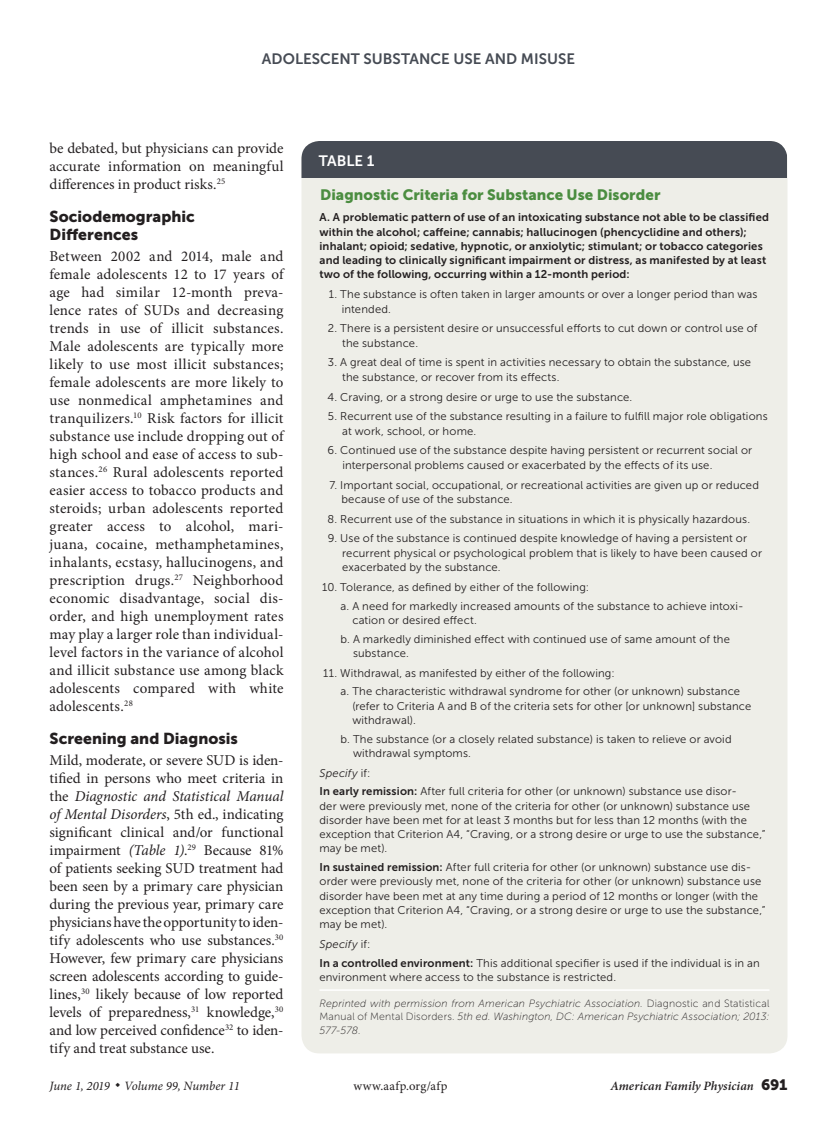
<style>
.page{position:relative;width:837px;height:1134px;background:#fff}
.page>*{position:absolute;margin:0;border:0;box-sizing:border-box;transform-origin:0 0}
.head1{font:15.75px/18px "Museo Sans 900";letter-spacing:.005em;color:#231f20}
.body_noindent{font:15px/18px "Minion Pro";letter-spacing:.005em;color:#231f20;text-align:justify}
.body_text{font:15px/18px "Minion Pro";letter-spacing:.005em;color:#231f20;text-align:justify}
.table_title{font:15px "Museo Sans 900";letter-spacing:.005em;color:#4b8d40}
.t1{font:15px "Museo Sans 700";color:#464b54}
.table{font:15px "Museo Sans 700";color:#fff}
.t2{font:italic 12.75px "Minion Pro";color:#231f20}
.t3{font:italic 600 12.75px "Minion Pro";letter-spacing:.005em;color:#231f20}
.t4{font:12.75px "Minion Pro";letter-spacing:.03em;color:#231f20}
.table_data_last_col{font:11.25px/14.2px "Museo Sans 300";letter-spacing:.015em;color:#231f20}
.table_data_indent{font:11.25px/14.2px "Museo Sans 300";letter-spacing:.015em;color:#231f20}
.table_data_last_col-2{font:11.25px/14.2px "Museo Sans 700";letter-spacing:.015em;color:#231f20}
.table_data_last_col-3{font:italic 11.25px "Museo Sans 300";letter-spacing:.015em;color:#231f20}
.table_fig_note{font:italic 10.5px/13.5px "Museo Sans 100";letter-spacing:.015em;color:#231f20;text-align:justify}
.s1{font-style:italic}
.s2{font-style:normal}
.s3{font-family:"Museo Sans 700"}
.s4{font-family:"Museo Sans 900";font-weight:400;font-style:normal;font-size:15px}
</style>
<div class="page">
<div style="left:302px;top:141px;width:486px;height:912px;background:#eeeee8;border-radius:18px"></div>
<hr style="left:320px;top:989px;width:450px;height:2px;background:#fff">
<div style="left:302px;top:141px;width:486px;height:37px;background:#464b54"></div>
<h2 class="t1" style="left:262px;top:50px;width:315px">ADOLESCENT SUBSTANCE USE AND MISUSE</h2>
<p class="body_text" style="left:50px;top:139px;width:236px">be debated, but physicians can provide accurate information on meaningful differences in product risks.<sup>25</sup></p>
<p class="head1" style="left:50px;top:207px;width:147px">Sociodemographic<br>Differences</p>
<p class="body_noindent" style="left:50px;top:247px;width:236px">Between 2002 and 2014, male and female adolescents 12 to 17 years of age had similar 12-month preva&shy;lence rates of SUDs and decreasing trends in use of illicit substances.<br>Male adolescents are typically more likely to use most illicit substances; female adolescents are more likely to use nonmedical amphetamines and tranquilizers.<sup>10</sup> Risk factors for illicit substance use include dropping out of high school and ease of access to sub&shy;stances.<sup>26</sup> Rural adolescents reported easier access to tobacco products and steroids; urban adolescents reported greater access to alcohol, mari&shy;juana, cocaine, methamphetamines, inhalants, ecstasy, hallucinogens, and prescription drugs.<sup>27</sup> Neighborhood economic disadvantage, social dis&shy;order, and high unemployment rates may play a larger role than individual&shy;level factors in the variance of alcohol and illicit substance use among black adolescents compared with white adolescents.<sup>28</sup></p>
<p class="head1" style="left:50px;top:729px;width:190px">Screening and Diagnosis</p>
<p class="body_noindent" style="left:50px;top:751px;width:236px">Mild, moderate, or severe SUD is iden&shy;tified in persons who meet criteria in the <span class="s1">Diagnostic and Statistical Manual of Mental Disorders</span>, 5th ed., indicating significant clinical and/or functional impairment <span class="s1">(Table 1)</span>.<sup>29</sup> Because 81% of patients seeking SUD treatment had been seen by a primary care physician during the previous year, primary care physicians have the opportunity to iden&shy;tify adolescents who use substances.<sup>30<br></sup>However, few primary care physicians screen adolescents according to guide&shy;lines,<sup>30</sup> likely because of low reported levels of preparedness,<sup>31</sup> knowledge,<sup>30 </sup>and low perceived confidence<sup>32</sup> to iden&shy;tify and treat substance use.</p>
<p class="table" style="left:319px;top:152px;width:57px">TABLE 1</p>
<p class="table_title" style="left:320px;top:186px;width:342px">Diagnostic Criteria for Substance Use Disorder</p>
<p class="table_data_last_col-2" style="left:320px;top:210px;width:451px">A. A problematic pattern of use of an intoxicating substance not able to be classified within the alcohol; caffeine; cannabis; hallucinogen (phencyclidine and others); inhalant; opioid; sedative, hypnotic, or anxiolytic; stimulant; or tobacco categories and leading to clinically significant impairment or distress, as manifested by at least two of the following, occurring within a 12-month period:</p>
<p class="table_data_last_col" style="left:342px;top:287px;width:417px;text-indent:-13px">1. The substance is often taken in larger amounts or over a longer period than was intended.</p>
<p class="table_data_last_col" style="left:342px;top:321px;width:417px;text-indent:-14px">2. There is a persistent desire or unsuccessful efforts to cut down or control use of the substance.</p>
<p class="table_data_last_col" style="left:342px;top:356px;width:410px;text-indent:-14px">3. A great deal of time is spent in activities necessary to obtain the substance, use the substance, or recover from its effects.</p>
<p class="table_data_last_col" style="left:328px;top:390px;width:306px">4. Craving, or a strong desire or urge to use the substance.</p>
<p class="table_data_last_col" style="left:342px;top:409px;width:427px;text-indent:-14px">5. Recurrent use of the substance resulting in a failure to fulfill major role obligations at work, school, or home.</p>
<p class="table_data_last_col" style="left:342px;top:444px;width:411px;text-indent:-15px">6. Continued use of the substance despite having persistent or recurrent social or interpersonal problems caused or exacerbated by the effects of its use.</p>
<p class="table_data_last_col" style="left:341px;top:478px;width:419px;text-indent:-12px">7. Important social, occupational, or recreational activities are given up or reduced because of use of the substance.</p>
<p class="table_data_last_col" style="left:327px;top:512px;width:424px">8. Recurrent use of the substance in situations in which it is physically hazardous.</p>
<p class="table_data_last_col" style="left:342px;top:532px;width:421px;text-indent:-14px">9. Use of the substance is continued despite knowledge of having a persistent or recurrent physical or psychological problem that is likely to have been caused or exacerbated by the substance.</p>
<p class="table_data_last_col" style="left:322px;top:580px;width:268px">10. Tolerance, as defined by either of the following:</p>
<p class="table_data_indent" style="left:352px;top:599px;width:393px;text-indent:-12px">a. A need for markedly increased amounts of the substance to achieve intoxi&shy;cation or desired effect.</p>
<p class="table_data_indent" style="left:353px;top:632px;width:379px;text-indent:-13px">b. A markedly diminished effect with continued use of same amount of the substance.</p>
<p class="table_data_last_col" style="left:323px;top:666px;width:293px">11. Withdrawal, as manifested by either of the following:</p>
<p class="table_data_indent" style="left:352px;top:684px;width:400px;text-indent:-12px">a. The characteristic withdrawal syndrome for other (or unknown) substance (refer to Criteria A and B of the criteria sets for other [or unknown] substance withdrawal).</p>
<p class="table_data_indent" style="left:353px;top:732px;width:380px;text-indent:-13px">b. The substance (or a closely related substance) is taken to relieve or avoid withdrawal symptoms.</p>
<p class="table_data_last_col-3" style="left:320px;top:767px;width:52px">Specify <span class="s2">if:</span></p>
<p class="table_data_last_col" style="left:320px;top:785px;width:448px"><span class="s3">In early remission:</span> After full criteria for other (or unknown) substance use disor-<br>der were previously met, none of the criteria for other (or unknown) substance use disorder have been met for at least 3 months but for less than 12 months (with the exception that Criterion A4, “Craving, or a strong desire or urge to use the substance,” may be met).</p>
<p class="table_data_last_col" style="left:320px;top:860px;width:448px"><span class="s3">In sustained remission:</span> After full criteria for other (or unknown) substance use dis&shy;order were previously met, none of the criteria for other (or unknown) substance use disorder have been met at any time during a period of 12 months or longer (with the exception that Criterion A4, “Craving, or a strong desire or urge to use the substance,” may be met).</p>
<p class="table_data_last_col-3" style="left:320px;top:938px;width:52px">Specify <span class="s2">if:</span></p>
<p class="table_data_last_col" style="left:320px;top:956px;width:442px"><span class="s3">In a controlled environment:</span> This additional specifier is used if the individual is in an environment where access to the substance is restricted.</p>
<p class="table_fig_note" style="left:320px;top:997px;width:452px">Reprinted with permission from American Psychiatric Association. <span class="s2">Diagnostic and Statistical Manual of Mental Disorders.</span> 5th ed. Washington, DC: American Psychiatric Association; 2013:<br>577-578.</p>
<p class="t2" style="left:50px;top:1078px;width:192px">June 1, 2019 ◆ Volume 99, Number 11</p>
<p class="t4" style="left:353px;top:1078px;width:96px">www.aafp.org/afp</p>
<p class="t3" style="left:610px;top:1077px;width:179px">American Family Physician <span class="s4">691</span></p>
</div>
